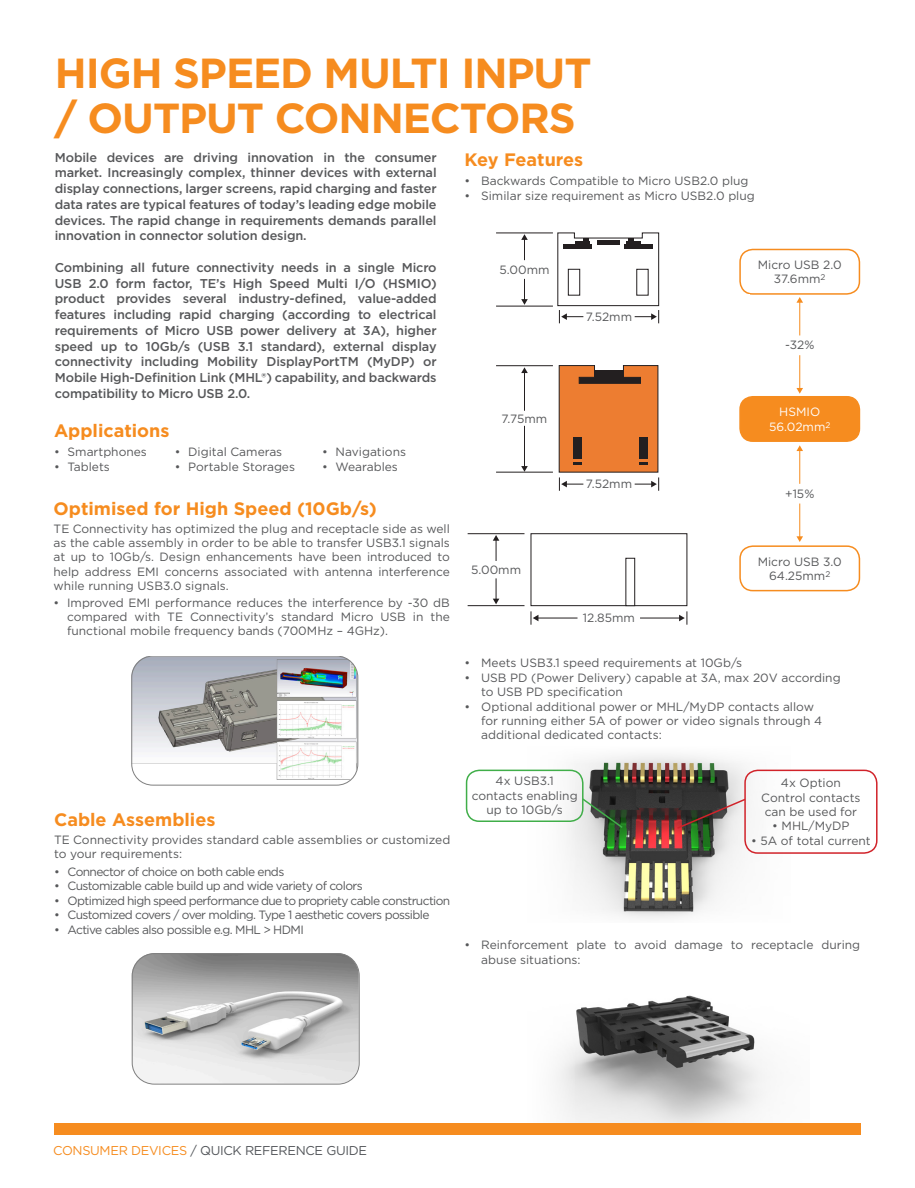
<style>
.page{position:relative;width:915px;height:1188px;background:#fff}
.page>*{position:absolute;margin:0;border:0;box-sizing:border-box;transform-origin:0 0}
.t1{font:700 42px "Gotham";letter-spacing:-.025em;color:#f68c1f}
.t2{font:700 18px "Gotham";color:#f68c1f}
.t3{font:500 12.75px/15.8px "Gotham";letter-spacing:-.01em;color:#57585a;text-align:justify}
.t4{font:12.75px "Gotham";letter-spacing:-.025em;color:#53565a}
.t5{font:12px/14.4px "Gotham";color:#57585a}
.t6{font:12px "Gotham";letter-spacing:-.05em;color:#57585a}
.t7{font:12px "Gotham";color:#fff}
.s1{color:#f68c1f}
</style>
<div class="page">
<img style="left:574px;top:995px;width:191px;height:128px">
<div style="left:54px;top:1123px;width:806px;height:11px;background:#f68c1f"></div>
<img style="left:132px;top:953px;width:226px;height:131px">
<div style="left:132px;top:953px;width:227px;height:132px;border:1px solid #7f7f7f;border-radius:22px"></div>
<svg style="left:131px;top:657px;width:227px;height:129px"></svg>
<img style="left:574px;top:763px;width:186px;height:146px">
<div style="left:739px;top:249px;width:120px;height:46px;border:2px solid #f68c1f;border-radius:13px"></div>
<div style="left:739px;top:397px;width:120px;height:44px;background:#f68c1f;border-radius:13px"></div>
<div style="left:739px;top:396px;width:120px;height:46px;border:2px solid #f68c1f;border-radius:13px"></div>
<div style="left:739px;top:545px;width:120px;height:46px;border:2px solid #f68c1f;border-radius:13px"></div>
<div style="left:744px;top:770px;width:133px;height:84px;border:2px solid #d1232a;border-radius:13px"></div>
<svg style="left:580px;top:797px;width:44px;height:33px"></svg>
<svg style="left:675px;top:797px;width:71px;height:33px;background:#776b67"></svg>
<div style="left:530px;top:533px;width:157px;height:73px;border:1px solid #231f20"></div>
<div style="left:625px;top:558px;width:10px;height:48px;border:1px solid #231f20"></div>
<hr style="left:467px;top:533px;width:57px;height:1px;background:#231f20">
<hr style="left:467px;top:605px;width:57px;height:1px;background:#231f20">
<hr style="left:799px;top:300px;width:1px;height:35px;background:#f68c1f">
<svg style="left:796px;top:297px;width:6px;height:6px"></svg>
<hr style="left:799px;top:448px;width:1px;height:36px;background:#f68c1f">
<svg style="left:796px;top:445px;width:6px;height:6px"></svg>
<hr style="left:799px;top:355px;width:1px;height:36px;background:#f68c1f">
<svg style="left:796px;top:388px;width:6px;height:6px"></svg>
<hr style="left:799px;top:504px;width:1px;height:35px;background:#f68c1f">
<svg style="left:796px;top:536px;width:6px;height:6px"></svg>
<svg style="left:493px;top:535px;width:6px;height:26px"></svg>
<svg style="left:493px;top:578px;width:6px;height:26px"></svg>
<hr style="left:535px;top:618px;width:42px;height:1px;background:#231f20">
<svg style="left:530px;top:611px;width:8px;height:14px"></svg>
<hr style="left:639px;top:618px;width:42px;height:1px;background:#231f20">
<svg style="left:678px;top:611px;width:9px;height:14px"></svg>
<hr style="left:496px;top:233px;width:56px;height:1px;background:#231f20">
<hr style="left:496px;top:365px;width:56px;height:1px;background:#231f20">
<hr style="left:496px;top:306px;width:56px;height:1px;background:#231f20">
<hr style="left:496px;top:472px;width:56px;height:1px;background:#231f20">
<svg style="left:521px;top:234px;width:6px;height:26px"></svg>
<hr style="left:524px;top:370px;width:1px;height:41px;background:#231f20">
<svg style="left:521px;top:367px;width:6px;height:6px"></svg>
<svg style="left:521px;top:279px;width:6px;height:26px"></svg>
<hr style="left:524px;top:426px;width:1px;height:43px;background:#231f20">
<svg style="left:521px;top:466px;width:6px;height:6px"></svg>
<svg style="left:557px;top:232px;width:102px;height:91px"></svg>
<svg style="left:558px;top:365px;width:101px;height:126px;background:#d6864f"></svg>
<div style="left:465px;top:770px;width:118px;height:52px;border:2px solid #40ae49;border-radius:13px"></div>
<p class="t1" style="left:55px;top:45px;width:538px">HIGH SPEED MULTI INPUT</p>
<p class="t1" style="left:55px;top:90px;width:522px">/ OUTPUT CONNECTORS</p>
<p class="t3" style="left:55px;top:149px;width:383px">Mobile devices are driving innovation in the consumer market. Increasingly complex, thinner devices with external display connections, larger screens, rapid charging and faster data rates are typical features of today’s leading edge mobile devices. The rapid change in requirements demands parallel innovation in connector solution design.</p>
<p class="t3" style="left:55px;top:259px;width:383px">Combining all future connectivity needs in a single Micro USB 2.0 form factor, TE’s High Speed Multi I/O (HSMIO) product provides several industry-defined, value-added features including rapid charging (according to electrical requirements of Micro USB power delivery at 3A), higher speed up to 10Gb/s (USB 3.1 standard), external display connectivity including Mobility DisplayPortTM (MyDP) or Mobile High-Definition Link (MHL®) capability, and backwards compatibility to Micro USB 2.0.</p>
<p class="t2" style="left:464px;top:148px;width:120px">Key Features</p>
<p class="t5" style="left:464px;top:174px;width:285px">• Backwards Compatible to Micro USB2.0 plug</p>
<p class="t5" style="left:464px;top:188px;width:291px">• Similar size requirement as Micro USB2.0 plug</p>
<p class="t5" style="left:757px;top:257px;width:85px">Micro USB 2.0</p>
<p class="t5" style="left:773px;top:272px;width:53px">37.6mm<sup>2</sup></p>
<p class="t5" style="left:499px;top:262px;width:52px">5.00mm</p>
<p class="t5" style="left:585px;top:309px;width:48px">7.52mm</p>
<p class="t5" style="left:784px;top:338px;width:31px">-32%</p>
<p class="t2" style="left:54px;top:419px;width:117px">Applications</p>
<p class="t5" style="left:54px;top:445px;width:94px">• Smartphones</p>
<p class="t5" style="left:54px;top:459px;width:57px">• Tablets</p>
<p class="t5" style="left:175px;top:445px;width:109px">• Digital Cameras</p>
<p class="t5" style="left:175px;top:459px;width:122px">• Portable Storages</p>
<p class="t5" style="left:322px;top:445px;width:85px">• Navigations</p>
<p class="t5" style="left:322px;top:459px;width:77px">• Wearables</p>
<p class="t2" style="left:54px;top:496px;width:324px">Optimised for High Speed (10Gb/s)</p>
<p class="t5" style="left:54px;top:521px;width:397px;text-align:justify">TE Connectivity has optimized the plug and receptacle side as well as the cable assembly in order to be able to transfer USB3.1 signals at up to 10Gb/s. Design enhancements have been introduced to help address EMI concerns associated with antenna interference while running USB3.0 signals.</p>
<p class="t5" style="left:67px;top:595px;width:384px;text-align:justify;text-indent:-14px">• Improved EMI performance reduces the interference by -30 dB compared with TE Connectivity’s standard Micro USB in the functional mobile frequency bands (700MHz – 4GHz).</p>
<p class="t2" style="left:54px;top:807px;width:163px">Cable Assemblies</p>
<p class="t5" style="left:54px;top:832px;width:397px">TE Connectivity provides standard cable assemblies or customized to your requirements:</p>
<p class="t6" style="left:54px;top:864px;width:232px">• Connector of choice on both cable ends</p>
<p class="t6" style="left:54px;top:879px;width:310px">• Customizable cable build up and wide variety of colors</p>
<p class="t6" style="left:54px;top:893px;width:397px">• Optimized high speed performance due to propriety cable construction</p>
<p class="t6" style="left:54px;top:907px;width:377px">• Customized covers / over molding. Type 1 aesthetic covers possible</p>
<p class="t6" style="left:54px;top:922px;width:251px">• Active cables also possible e.g. MHL &gt; HDMI</p>
<p class="t5" style="left:501px;top:411px;width:47px">7.75mm</p>
<p class="t5" style="left:471px;top:562px;width:52px">5.00mm</p>
<p class="t5" style="left:585px;top:477px;width:48px">7.52mm</p>
<p class="t5" style="left:582px;top:610px;width:54px">12.85mm</p>
<p class="t7" style="left:779px;top:404px;width:42px">HSMIO</p>
<p class="t7" style="left:768px;top:419px;width:63px">56.02mm<sup>2</sup></p>
<p class="t5" style="left:784px;top:486px;width:31px">+15%</p>
<p class="t5" style="left:757px;top:554px;width:86px">Micro USB 3.0</p>
<p class="t5" style="left:769px;top:568px;width:63px">64.25mm<sup>2</sup></p>
<p class="t5" style="left:464px;top:656px;width:279px">• Meets USB3.1 speed requirements at 10Gb/s</p>
<p class="t5" style="left:481px;top:670px;width:361px;text-indent:-16px">• USB PD (Power Delivery) capable at 3A, max 20V according to USB PD specification</p>
<p class="t5" style="left:481px;top:699px;width:342px;text-indent:-16px">• Optional additional power or MHL/MyDP contacts allow for running either 5A of power or video signals through 4 additional dedicated contacts:</p>
<p class="t5" style="left:495px;top:774px;width:59px">4x USB3.1</p>
<p class="t5" style="left:471px;top:788px;width:107px">contacts enabling</p>
<p class="t5" style="left:486px;top:802px;width:78px">up to 10Gb/s</p>
<p class="t5" style="left:780px;top:775px;width:61px">4x Option</p>
<p class="t5" style="left:761px;top:790px;width:101px">Control contacts</p>
<p class="t5" style="left:764px;top:804px;width:94px">can be used for</p>
<p class="t5" style="left:772px;top:819px;width:79px">• MHL/MyDP</p>
<p class="t5" style="left:750px;top:833px;width:121px">• 5A of total current</p>
<p class="t5" style="left:481px;top:937px;width:380px;text-indent:-16px">• Reinforcement plate to avoid damage to receptacle during abuse situations:</p>
<p class="t4" style="left:53px;top:1142px;width:315px"><span class="s1">CONSUMER DEVICES</span> / QUICK REFERENCE GUIDE</p>
</div>
